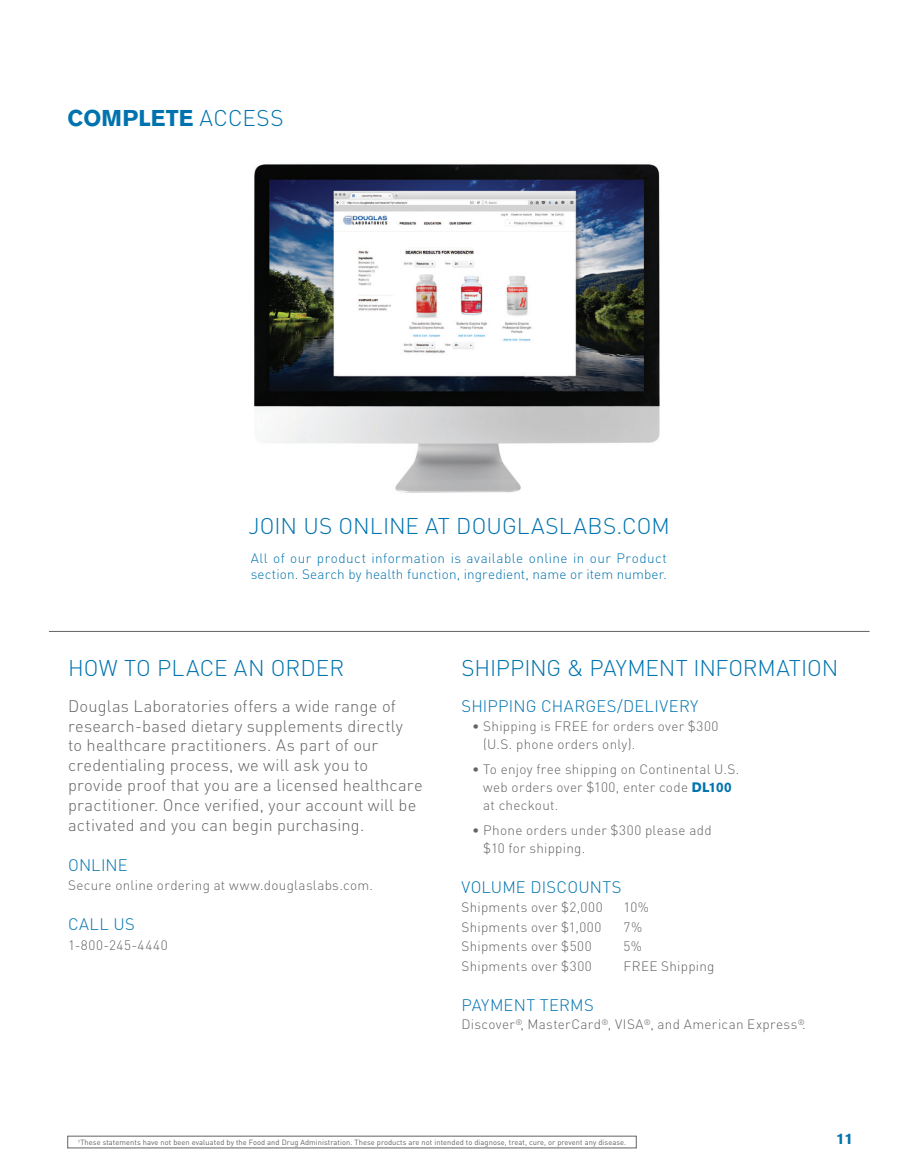
<style>
.page{position:relative;width:905px;height:1175px;background:#fff}
.page>*{position:absolute;margin:0;border:0;box-sizing:border-box;transform-origin:0 0}
.t1{font:300 22.5px "DIN";color:#0073ae}
.t2{font:900 22.5px "Akzidenz Grotesk";letter-spacing:.01em;color:#0073ae}
.t3{font:300 16.5px/19.8px "DIN";letter-spacing:.01em;color:#636366}
.t4{font:300 16.5px "DIN";letter-spacing:.015em;color:#0073ae}
.t5{font:900 15px "Akzidenz Grotesk";color:#0073ae}
.t6{font:300 13.5px/18px "DIN";letter-spacing:.02em;color:#636366}
.t7{font:300 13.5px/16.2px "DIN";letter-spacing:.03em;color:#0073ae}
.t8{font:300 13.5px "DIN";letter-spacing:.05em;color:#636366}
.t9{font:7.5px "DIN";letter-spacing:.01em;color:#636366}
.s1{font-family:"DIN";font-weight:300}
.s2{font-family:"Akzidenz Grotesk";font-weight:900;color:#0073ae}
</style>
<div class="page">
<div style="left:68px;top:1135px;width:568px;height:13px;border:1px solid #636366"></div>
<img style="left:253px;top:164px;width:407px;height:329px">
<hr style="left:49px;top:631px;width:820px;height:1px;background:#636366">
<p class="t2" style="left:68px;top:105px;width:217px">COMPLETE <span class="s1">ACCESS</span></p>
<p class="t1" style="left:248px;top:512px;width:423px">JOIN US ONLINE AT DOUGLASLABS.COM</p>
<p class="t7" style="left:251px;top:550px;width:418px">All of our product information is available online in our Product section. Search by health function, ingredient, name or item number.</p>
<p class="t1" style="left:68px;top:654px;width:277px">HOW TO PLACE AN ORDER</p>
<p class="t3" style="left:68px;top:696px;width:356px">Douglas Laboratories offers a wide range of research-based dietary supplements directly<br>to healthcare practitioners. As part of our credentialing process, we will ask you to provide proof that you are a licensed healthcare practitioner. Once verified, your account will be activated and you can begin purchasing.</p>
<p class="t4" style="left:68px;top:854px;width:61px">ONLINE</p>
<p class="t6" style="left:68px;top:876px;width:306px">Secure online ordering at www.douglaslabs.com.</p>
<p class="t4" style="left:68px;top:914px;width:68px">CALL US</p>
<p class="t8" style="left:68px;top:936px;width:101px">1-800-245-4440</p>
<p class="t1" style="left:461px;top:654px;width:378px">SHIPPING &amp; PAYMENT INFORMATION</p>
<p class="t4" style="left:461px;top:695px;width:238px">SHIPPING CHARGES/DELIVERY</p>
<p class="t6" style="left:483px;top:717px;width:237px;text-indent:-11px">• Shipping is FREE for orders over $300 (U.S. phone orders only).</p>
<p class="t6" style="left:483px;top:760px;width:257px;text-indent:-11px">• To enjoy free shipping on Continental U.S. web orders over $100, enter code <span class="s2">DL100 </span>at checkout.</p>
<p class="t6" style="left:483px;top:821px;width:230px;text-indent:-11px">• Phone orders under $300 please add $10 for shipping.</p>
<p class="t4" style="left:461px;top:876px;width:162px">VOLUME DISCOUNTS</p>
<p class="t6" style="left:461px;top:898px;width:143px">Shipments over $2,000</p>
<p class="t6" style="left:623px;top:898px;width:27px">10%</p>
<p class="t6" style="left:461px;top:918px;width:141px">Shipments over $1,000</p>
<p class="t6" style="left:623px;top:918px;width:20px">7%</p>
<p class="t6" style="left:461px;top:937px;width:132px">Shipments over $500</p>
<p class="t6" style="left:623px;top:937px;width:20px">5%</p>
<p class="t6" style="left:461px;top:957px;width:132px">Shipments over $300</p>
<p class="t6" style="left:623px;top:957px;width:92px">FREE Shipping</p>
<p class="t4" style="left:461px;top:995px;width:134px">PAYMENT TERMS</p>
<p class="t6" style="left:461px;top:1015px;width:346px">Discover<sup>®</sup>, MasterCard<sup>®</sup>, VISA<sup>®</sup>, and American Express<sup>®</sup>.</p>
<p class="t9" style="left:78px;top:1137px;width:550px"><sup>†</sup>These statements have not been evaluated by the Food and Drug Administration. These products are not intended to diagnose, treat, cure, or prevent any disease.</p>
<p class="t5" style="left:836px;top:1129px;width:18px">11</p>
</div>
